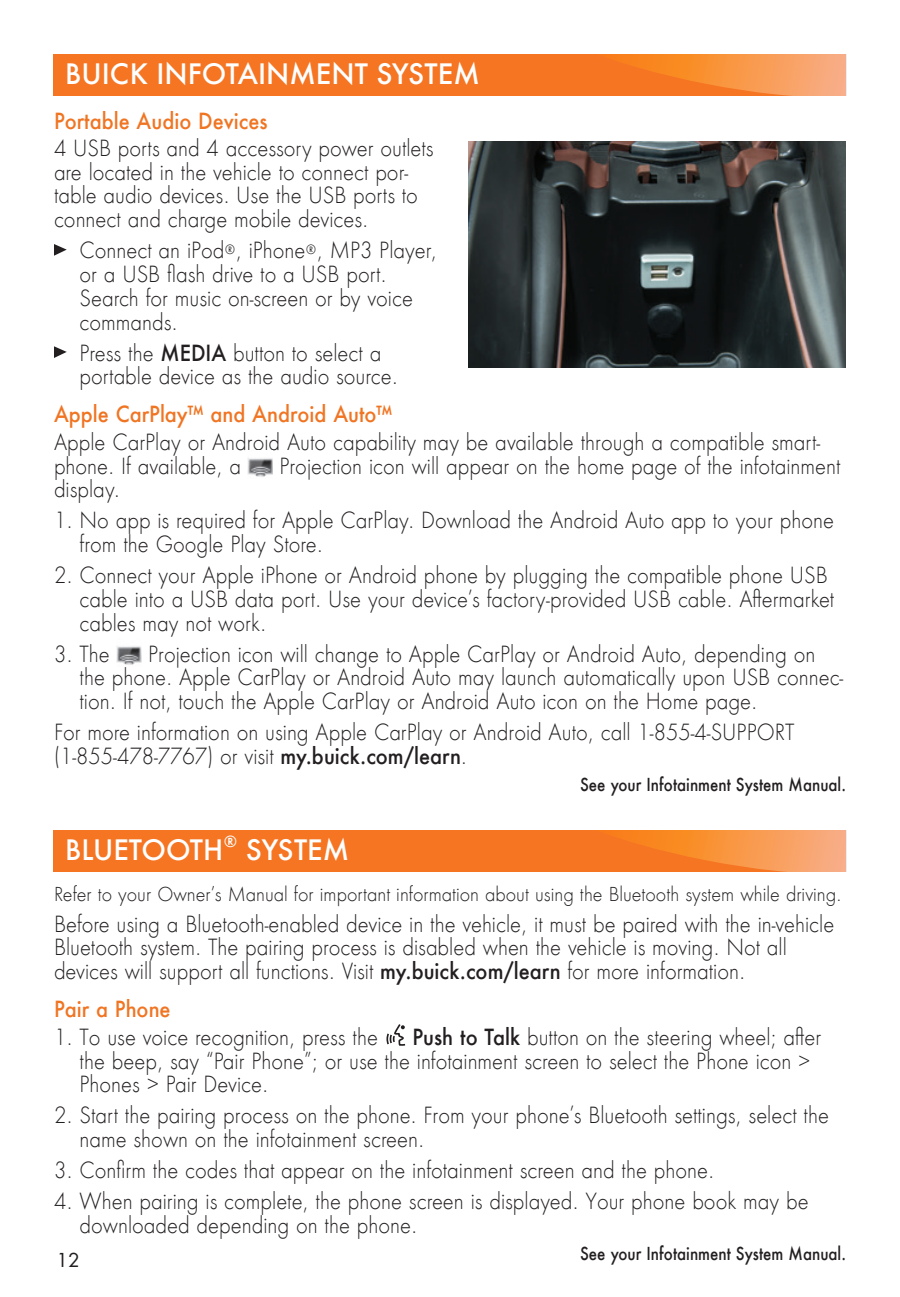
<style>
.page{position:relative;width:900px;height:1297px;background:#fff}
.page>*{position:absolute;margin:0;border:0;box-sizing:border-box;transform-origin:0 0}
.buick_header_in_bar{font:500 27.5px "Buick Futura ND";color:#fff}
.buick_bullets_2018{font:300 21.75px/23.8px "Buick Futura ND";color:#231f20;scale:.92 1}
.buick_BODY_2018{font:300 21.75px/23.8px "Buick Futura ND";color:#231f20;scale:.92 1}
.buick_color_subhead{font:500 21.75px "Buick Futura ND";color:#f07523;scale:.92 1}
.buick_new_note_2018{font:300 18.75px "Buick Futura ND";color:#231f20;scale:.95 1}
.t1{font:18.75px "Buick Futura ND";color:#231f20}
.buick_see_section_20{font:500 17.5px "Buick Futura ND";color:#231f20;scale:.86 1}
.buick_header_in_bar-2{font:500 15px "Buick Futura ND";color:#fff}
.s1{font-weight:500}
</style>
<div class="page">
<div style="left:54px;top:54px;width:792px;height:41px;background:#f57523"></div>
<svg style="left:622px;top:54px;width:224px;height:41px"></svg>
<div style="left:54px;top:830px;width:792px;height:41px;background:#f57523"></div>
<svg style="left:622px;top:830px;width:224px;height:41px"></svg>
<svg style="left:54px;top:244px;width:13px;height:12px"></svg>
<svg style="left:54px;top:346px;width:13px;height:12px"></svg>
<img style="left:248px;top:458px;width:25px;height:19px">
<img style="left:117px;top:646px;width:24px;height:19px">
<img style="left:468px;top:142px;width:378px;height:225px">
<svg style="left:386px;top:1024px;width:19px;height:21px"></svg>
<p class="buick_header_in_bar" style="left:65px;top:56px;width:416px">BUICK INFOTAINMENT SYSTEM</p>
<p class="buick_color_subhead" style="left:54px;top:106px;width:234px">Portable Audio Devices</p>
<p class="buick_BODY_2018" style="left:54px;top:136px;width:414px">4 USB ports and 4 accessory power outlets are located in the vehicle to connect por&shy;table audio devices. Use the USB ports to connect and charge mobile devices.</p>
<p class="buick_bullets_2018" style="left:80px;top:239px;width:390px">Connect an iPod<sup>®</sup>, iPhone<sup>®</sup>, MP3 Player, or a USB flash drive to a USB port.<br>Search for music on-screen or by voice commands.</p>
<p class="buick_bullets_2018" style="left:80px;top:341px;width:347px">Press the <span class="s1">MEDIA</span> button to select a portable device as the audio source.</p>
<p class="buick_color_subhead" style="left:54px;top:400px;width:369px">Apple CarPlay™ and Android Auto™</p>
<p class="buick_BODY_2018" style="left:54px;top:430px;width:834px">Apple CarPlay or Android Auto capability may be available through a compatible smart&shy;phone. If available, a</p>
<p class="buick_BODY_2018" style="left:279px;top:454px;width:611px">Projection icon will appear on the home page of the infotainment</p>
<p class="buick_BODY_2018" style="left:54px;top:478px;width:73px">display.</p>
<p class="buick_bullets_2018" style="left:80px;top:508px;width:822px;text-indent:-26px">1. No app is required for Apple CarPlay. Download the Android Auto app to your phone from the Google Play Store.</p>
<p class="buick_bullets_2018" style="left:80px;top:563px;width:822px;text-indent:-26px">2. Connect your Apple iPhone or Android phone by plugging the compatible phone USB cable into a USB data port. Use your device’s factory-provided USB cable. Aftermarket cables may not work.</p>
<p class="buick_bullets_2018" style="left:54px;top:642px;width:62px">3. The</p>
<p class="buick_bullets_2018" style="left:80px;top:642px;width:832px;text-indent:69px">Projection icon will change to Apple CarPlay or Android Auto, depending on the phone. Apple CarPlay or Android Auto may launch automatically upon USB connec&shy;tion. If not, touch the Apple CarPlay or Android Auto icon on the Home page.</p>
<p class="buick_BODY_2018" style="left:54px;top:720px;width:806px">For more information on using Apple CarPlay or Android Auto, call 1-855-4-SUPPORT (1-855-478-7767) or visit <span class="s1">my.buick.com/learn</span>.</p>
<p class="buick_see_section_20" style="left:580px;top:772px;width:311px">See your Infotainment System Manual.</p>
<p class="buick_header_in_bar" style="left:65px;top:831px;width:160px">BLUETOOTH</p>
<p class="buick_header_in_bar-2" style="left:223px;top:831px;width:16px">®</p>
<p class="buick_header_in_bar" style="left:246px;top:831px;width:105px">SYSTEM</p>
<p class="buick_new_note_2018" style="left:54px;top:882px;width:831px">Refer to your Owner’s Manual for important information about using the Bluetooth system while driving.</p>
<p class="buick_BODY_2018" style="left:54px;top:912px;width:850px">Before using a Bluetooth-enabled device in the vehicle, it must be paired with the in-vehicle<br>Bluetooth system. The pairing process is disabled when the vehicle is moving. Not all devices will support all functions. Visit <span class="s1">my.buick.com/learn</span> for more information.</p>
<p class="buick_color_subhead" style="left:54px;top:994px;width:128px">Pair a Phone</p>
<p class="buick_bullets_2018" style="left:54px;top:1025px;width:354px">1. To use voice recognition, press the</p>
<p class="buick_bullets_2018" style="left:80px;top:1025px;width:808px;text-indent:333px"><span class="s1">Push to Talk</span> button on the steering wheel; after the beep, say “Pair Phone”; or use the infotainment screen to select the Phone icon &gt;<br>Phones &gt; Pair Device.</p>
<p class="buick_bullets_2018" style="left:80px;top:1103px;width:816px;text-indent:-26px">2. Start the pairing process on the phone. From your phone’s Bluetooth settings, select the name shown on the infotainment screen.</p>
<p class="buick_bullets_2018" style="left:54px;top:1158px;width:719px">3. Confirm the codes that appear on the infotainment screen and the phone.</p>
<p class="buick_bullets_2018" style="left:80px;top:1189px;width:794px;text-indent:-26px">4. When pairing is complete, the phone screen is displayed. Your phone book may be downloaded depending on the phone.</p>
<p class="buick_see_section_20" style="left:580px;top:1241px;width:311px">See your Infotainment System Manual.</p>
<p class="t1" style="left:57px;top:1247px;width:25px">12</p>
</div>
